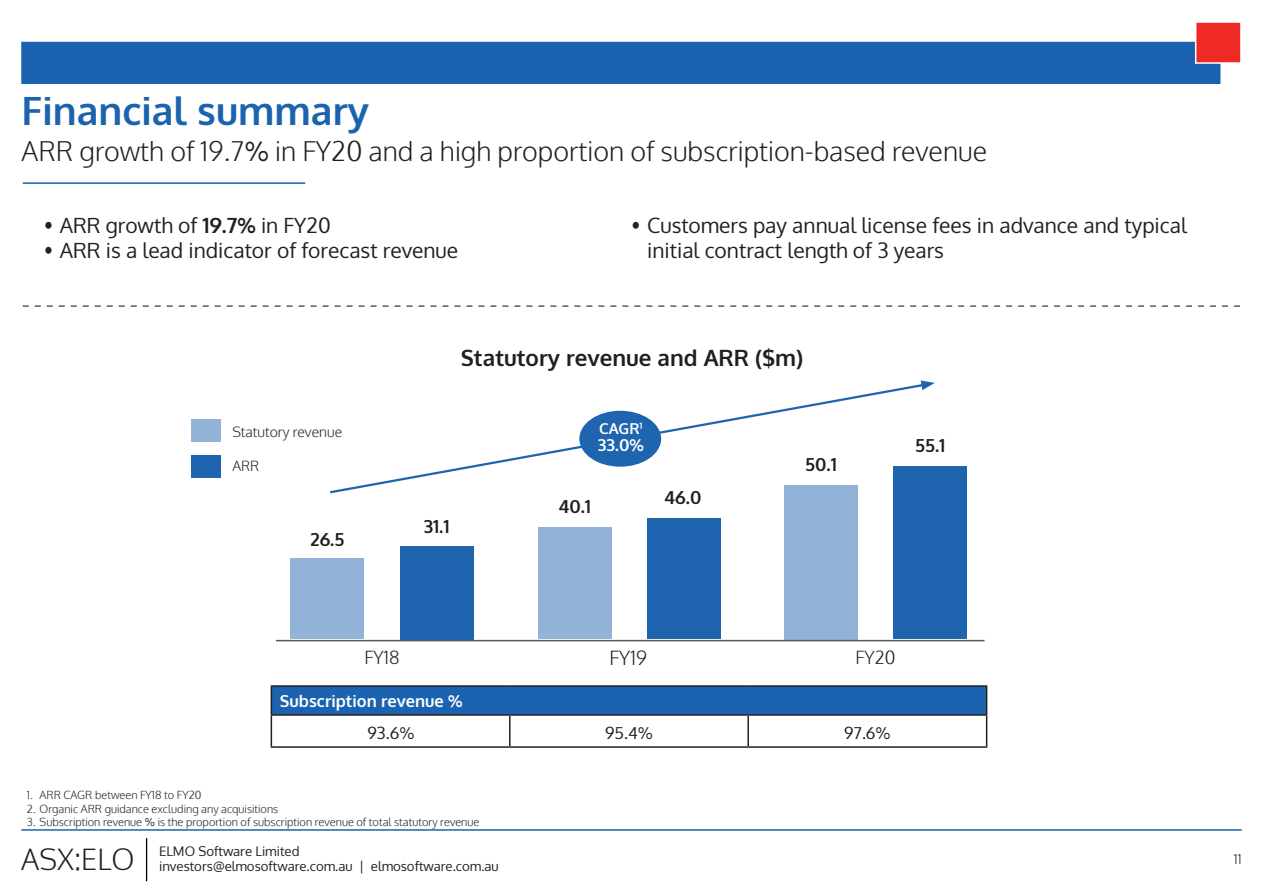
<style>
.page{position:relative;width:1263px;height:893px;background:#fff}
.page>*{position:absolute;margin:0;border:0;box-sizing:border-box;transform-origin:0 0}
.t1{font:700 39px "Oxygen";color:#1b63af}
.t2{font:300 29.1px "Oxygen";color:#231f20}
.t3{font:300 27px "Oxygen";color:#231f20}
.t4{font:700 22.5px "Oxygen";color:#231f20}
.t5{font:21px/25.2px "Oxygen";color:#231f20}
.t6{font:300 19.5px "Oxygen";color:#231f20}
.t7{font:700 18px "Oxygen";color:#231f20}
.t8{font:300 18px "Oxygen";color:#231f20}
.t9{font:700 16.5px "Oxygen";color:#fff}
.t10{font:16.5px "Oxygen";color:#231f20}
.t11{font:700 15px "Oxygen";color:#fff}
.t12{font:300 13.95px "Oxygen";color:#231f20}
.t13{font:300 13.5px "Oxygen";color:#231f20}
.t14{font:13.2px "Oxygen";color:#231f20}
.t15{font:300 11.1px "Oxygen";color:#231f20}
.s1{font-weight:400}
.s2{font-weight:700}
</style>
<div class="page">
<svg style="left:330px;top:384px;width:591px;height:110px"></svg>
<svg style="left:921px;top:380px;width:14px;height:10px"></svg>
<div style="left:21px;top:42px;width:1199px;height:42px;background:#1a61af"></div>
<hr style="left:23px;top:182px;width:282px;height:2px;background:#1b63af">
<div style="left:1195px;top:21px;width:47px;height:43px;background:#ee2926;border:2px solid #fff"></div>
<hr style="left:21px;top:829px;width:1221px;height:2px;background:#1b63af">
<hr style="left:146px;top:838px;width:1px;height:43px;background:#000">
<svg style="left:23px;top:305px;width:1217px;height:2px"></svg>
<div style="left:579px;top:411px;width:82px;height:56px;background:#1e64af;border-radius:50%"></div>
<div style="left:291px;top:559px;width:73px;height:80px;background:#93b2d8"></div>
<div style="left:538px;top:527px;width:73px;height:112px;background:#93b2d8"></div>
<div style="left:784px;top:485px;width:74px;height:154px;background:#93b2d8"></div>
<div style="left:400px;top:546px;width:73px;height:93px;background:#1e64af"></div>
<div style="left:647px;top:518px;width:73px;height:121px;background:#1e64af"></div>
<div style="left:893px;top:466px;width:74px;height:173px;background:#1e64af"></div>
<hr style="left:276px;top:640px;width:708px;height:1px;background:#595a59">
<div style="left:192px;top:455px;width:29px;height:22px;background:#1e64af"></div>
<div style="left:192px;top:420px;width:29px;height:22px;background:#93b2d8"></div>
<hr style="left:271px;top:746px;width:239px;height:2px;background:#231f20">
<hr style="left:510px;top:746px;width:238px;height:2px;background:#231f20">
<hr style="left:748px;top:746px;width:239px;height:2px;background:#231f20">
<hr style="left:271px;top:716px;width:1px;height:30px;background:#231f20">
<hr style="left:509px;top:716px;width:1px;height:30px;background:#231f20">
<hr style="left:747px;top:716px;width:2px;height:30px;background:#231f20">
<hr style="left:986px;top:716px;width:1px;height:30px;background:#231f20">
<hr style="left:510px;top:685px;width:238px;height:2px;background:#231f20">
<hr style="left:510px;top:714px;width:238px;height:2px;background:#231f20">
<hr style="left:271px;top:685px;width:239px;height:2px;background:#231f20">
<hr style="left:271px;top:714px;width:239px;height:2px;background:#231f20">
<hr style="left:748px;top:685px;width:239px;height:2px;background:#231f20">
<div style="left:271px;top:686px;width:716px;height:29px;background:#1b63b0"></div>
<hr style="left:748px;top:714px;width:239px;height:2px;background:#231f20">
<p class="t1" style="left:22px;top:86px;width:349px">Financial summary</p>
<p class="t3" style="left:22px;top:134px;width:967px">ARR growth of 19.7<span class="s1">%</span> in FY20 and a high proportion of subscription-based revenue</p>
<p class="t5" style="left:44px;top:213px;width:288px">• ARR growth of <span class="s2">19.7%</span> in FY20</p>
<p class="t5" style="left:44px;top:238px;width:416px">• ARR is a lead indicator of forecast revenue</p>
<p class="t5" style="left:647px;top:213px;width:541px;text-indent:-16px">• Customers pay annual license fees in advance and typical initial contract length of 3 years</p>
<p class="t12" style="left:232px;top:423px;width:111px">Statutory revenue</p>
<p class="t12" style="left:232px;top:457px;width:28px">ARR</p>
<p class="t7" style="left:310px;top:528px;width:36px">26.5</p>
<p class="t4" style="left:461px;top:343px;width:344px">Statutory revenue and ARR ($m)</p>
<p class="t7" style="left:424px;top:515px;width:27px">31.1</p>
<p class="t11" style="left:599px;top:419px;width:45px">CAGR<sup>1</sup></p>
<p class="t9" style="left:598px;top:434px;width:48px">33.0%</p>
<p class="t7" style="left:558px;top:496px;width:34px">40.1</p>
<p class="t7" style="left:664px;top:486px;width:39px">46.0</p>
<p class="t7" style="left:805px;top:453px;width:33px">50.1</p>
<p class="t7" style="left:915px;top:434px;width:32px">55.1</p>
<p class="t8" style="left:364px;top:646px;width:37px">FY18</p>
<p class="t6" style="left:609px;top:646px;width:39px">FY19</p>
<p class="t8" style="left:855px;top:646px;width:41px">FY20</p>
<p class="t9" style="left:280px;top:691px;width:184px">Subscription revenue %</p>
<p class="t10" style="left:367px;top:722px;width:49px">93.6%</p>
<p class="t10" style="left:605px;top:722px;width:49px">95.4%</p>
<p class="t10" style="left:844px;top:722px;width:48px">97.6%</p>
<p class="t15" style="left:27px;top:788px;width:176px">1. ARR CAGR between FY18 to FY20</p>
<p class="t15" style="left:27px;top:802px;width:253px">2. Organic ARR guidance excluding any acquisitions</p>
<p class="t15" style="left:27px;top:815px;width:454px">3. Subscription revenue <span class="s1">%</span> is the proportion of subscription revenue of total statutory revenue</p>
<p class="t2" style="left:21px;top:841px;width:115px">ASX:ELO</p>
<p class="t14" style="left:159px;top:843px;width:142px">ELMO Software Limited</p>
<p class="t14" style="left:159px;top:857px;width:341px">investors@elmosoftware.com.au | elmosoftware.com.au</p>
<p class="t13" style="left:1234px;top:851px;width:9px">11</p>
</div>
